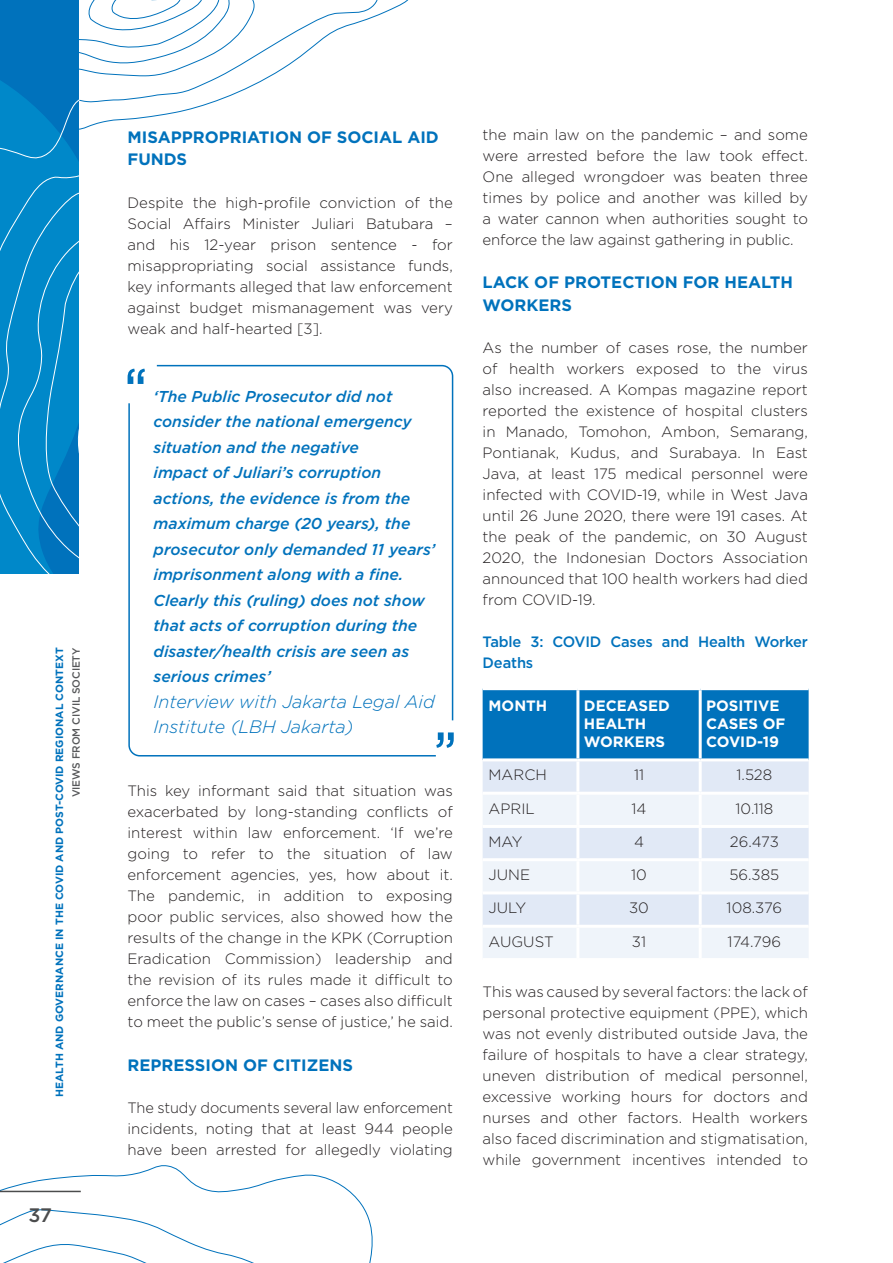
<style>
.page{position:relative;width:893px;height:1263px;background:#fff}
.page>*{position:absolute;margin:0;border:0;box-sizing:border-box;transform-origin:0 0}
.t1{font:500 19.5px "Gotham";color:#4b4c4d}
.t2{font:italic 200 18px/25.5px "Gotham";color:#0072bc}
.t3{font:700 16.5px/22.5px "Gotham";color:#0072bc}
.t4{font:italic 500 15.75px/25.5px "Gotham";color:#0072bc}
.t5{font:300 15px/21px "Gotham";color:#231f20;text-align:justify}
.t6{font:700 15px/18px "Gotham";color:#fff}
.t7{font:500 15px/21px "Gotham";letter-spacing:-.01em;color:#0072bc}
.t8{font:700 10.5px "Gotham";color:#0072bc}
.t9{font:500 10.5px "Gotham";letter-spacing:-.01em;color:#57585a}
</style>
<div class="page">
<svg style="left:79px;top:0;width:330px;height:130px"></svg>
<svg style="left:0;top:1165px;width:373px;height:98px"></svg>
<div style="left:0;top:0;width:79px;height:574px;background:#0072bc"></div>
<svg style="left:0;top:80px;width:79px;height:494px"></svg>
<hr style="left:0;top:1191px;width:81px;height:1px;background:#4b4c4d">
<svg style="left:128px;top:369px;width:17px;height:15px"></svg>
<svg style="left:437px;top:732px;width:17px;height:16px"></svg>
<svg style="left:128px;top:403px;width:309px;height:354px"></svg>
<svg style="left:155px;top:364px;width:299px;height:358px"></svg>
<div style="left:483px;top:690px;width:326px;height:68px;background:#0072bc"></div>
<div style="left:483px;top:761px;width:326px;height:31px;background:#e1e9f6"></div>
<svg style="left:483px;top:795px;width:326px;height:163px;fill:#eff4fa"></svg>
<hr style="left:576px;top:690px;width:3px;height:68px;background:#fff">
<hr style="left:699px;top:690px;width:3px;height:68px;background:#fff">
<hr style="left:576px;top:761px;width:3px;height:31px;background:#fff">
<hr style="left:699px;top:761px;width:3px;height:31px;background:#fff">
<hr style="left:576px;top:795px;width:3px;height:30px;background:#fff">
<hr style="left:699px;top:795px;width:3px;height:30px;background:#fff">
<hr style="left:483px;top:825px;width:95px;height:3px;background:#fff">
<hr style="left:578px;top:825px;width:122px;height:3px;background:#fff">
<hr style="left:576px;top:828px;width:3px;height:30px;background:#fff">
<hr style="left:700px;top:825px;width:109px;height:3px;background:#fff">
<hr style="left:699px;top:828px;width:3px;height:30px;background:#fff">
<hr style="left:483px;top:858px;width:95px;height:3px;background:#fff">
<hr style="left:578px;top:858px;width:122px;height:3px;background:#fff">
<hr style="left:576px;top:861px;width:3px;height:30px;background:#fff">
<hr style="left:700px;top:858px;width:109px;height:3px;background:#fff">
<hr style="left:699px;top:861px;width:3px;height:30px;background:#fff">
<hr style="left:483px;top:891px;width:95px;height:3px;background:#fff">
<hr style="left:578px;top:891px;width:122px;height:3px;background:#fff">
<hr style="left:576px;top:894px;width:3px;height:31px;background:#fff">
<hr style="left:700px;top:891px;width:109px;height:3px;background:#fff">
<hr style="left:699px;top:894px;width:3px;height:31px;background:#fff">
<hr style="left:483px;top:925px;width:95px;height:3px;background:#fff">
<hr style="left:578px;top:925px;width:122px;height:3px;background:#fff">
<hr style="left:576px;top:928px;width:3px;height:30px;background:#fff">
<hr style="left:700px;top:925px;width:109px;height:3px;background:#fff">
<hr style="left:699px;top:928px;width:3px;height:30px;background:#fff">
<p class="t8" style="left:53px;top:1097px;width:451px;rotate:-90deg">HEALTH AND GOVERNANCE IN THE COVID AND POST-COVID REGIONAL CONTEXT</p>
<p class="t9" style="left:69px;top:797px;width:151px;rotate:-90deg">VIEWS FROM CIVIL SOCIETY</p>
<h1 class="t1" style="left:29px;top:1202px;width:25px">37</h1>
<p class="t3" style="left:128px;top:126px;width:313px">MISAPPROPRIATION OF SOCIAL AID<br>FUNDS</p>
<p class="t5" style="left:128px;top:191px;width:327px">Despite the high-profile conviction of the Social Affairs Minister Juliari Batubara – and his 12-year prison sentence - for misappropriating social assistance funds, key informants alleged that law enforcement against budget mismanagement was very weak and half-hearted [3].</p>
<p class="t4" style="left:154px;top:383px;width:283px">‘The Public Prosecutor did not consider the national emergency situation and the negative<br>impact of Juliari’s corruption actions, the evidence is from the maximum charge (20 years), the prosecutor only demanded 11 years’ imprisonment along with a fine.<br>Clearly this (ruling) does not show that acts of corruption during the disaster/health crisis are seen as serious crimes’</p>
<p class="t2" style="left:154px;top:688px;width:283px">Interview with Jakarta Legal Aid<br>Institute (LBH Jakarta)</p>
<p class="t5" style="left:128px;top:780px;width:327px">This key informant said that situation was exacerbated by long-standing conflicts of interest within law enforcement. ‘If we’re going to refer to the situation of law enforcement agencies, yes, how about it.<br>The pandemic, in addition to exposing poor public services, also showed how the results of the change in the KPK (Corruption Eradication Commission) leadership and the revision of its rules made it difficult to enforce the law on cases – cases also difficult to meet the public’s sense of justice,’ he said.</p>
<p class="t3" style="left:128px;top:1054px;width:227px">REPRESSION OF CITIZENS</p>
<p class="t5" style="left:128px;top:1097px;width:327px">The study documents several law enforcement incidents, noting that at least 944 people have been arrested for allegedly violating</p>
<p class="t5" style="left:483px;top:123px;width:327px">the main law on the pandemic – and some were arrested before the law took effect.<br>One alleged wrongdoer was beaten three times by police and another was killed by a water cannon when authorities sought to enforce the law against gathering in public.</p>
<p class="t3" style="left:483px;top:271px;width:312px">LACK OF PROTECTION FOR HEALTH<br>WORKERS</p>
<p class="t5" style="left:483px;top:337px;width:327px">As the number of cases rose, the number of health workers exposed to the virus also increased. A Kompas magazine report reported the existence of hospital clusters in Manado, Tomohon, Ambon, Semarang, Pontianak, Kudus, and Surabaya. In East Java, at least 175 medical personnel were infected with COVID-19, while in West Java until 26 June 2020, there were 191 cases. At the peak of the pandemic, on 30 August 2020, the Indonesian Doctors Association announced that 100 health workers had died from COVID-19.</p>
<p class="t7" style="left:483px;top:631px;width:327px">Table 3: COVID Cases and Health Worker<br>Deaths</p>
<p class="t6" style="left:489px;top:697px;width:60px">MONTH</p>
<p class="t6" style="left:584px;top:697px;width:87px">DECEASED<br>HEALTH<br>WORKERS</p>
<p class="t6" style="left:706px;top:697px;width:81px">POSITIVE<br>CASES OF<br>COVID-19</p>
<p class="t5" style="left:489px;top:764px;width:60px">MARCH</p>
<p class="t5" style="left:634px;top:764px;width:12px">11</p>
<p class="t5" style="left:737px;top:764px;width:37px">1.528</p>
<p class="t5" style="left:489px;top:797px;width:48px">APRIL</p>
<p class="t5" style="left:632px;top:797px;width:16px">14</p>
<p class="t5" style="left:736px;top:797px;width:39px">10.118</p>
<p class="t5" style="left:489px;top:831px;width:35px">MAY</p>
<p class="t5" style="left:634px;top:831px;width:11px">4</p>
<p class="t5" style="left:730px;top:831px;width:50px">26.473</p>
<p class="t5" style="left:489px;top:864px;width:43px">JUNE</p>
<p class="t5" style="left:631px;top:864px;width:17px">10</p>
<p class="t5" style="left:729px;top:864px;width:51px">56.385</p>
<p class="t5" style="left:489px;top:897px;width:39px">JULY</p>
<p class="t5" style="left:629px;top:897px;width:21px">30</p>
<p class="t5" style="left:727px;top:897px;width:57px">108.376</p>
<p class="t5" style="left:489px;top:930px;width:67px">AUGUST</p>
<p class="t5" style="left:632px;top:930px;width:16px">31</p>
<p class="t5" style="left:728px;top:930px;width:55px">174.796</p>
<p class="t5" style="left:483px;top:981px;width:327px">This was caused by several factors: the lack of personal protective equipment (PPE), which was not evenly distributed outside Java, the failure of hospitals to have a clear strategy, uneven distribution of medical personnel, excessive working hours for doctors and nurses and other factors. Health workers also faced discrimination and stigmatisation, while government incentives intended to</p>
</div>
